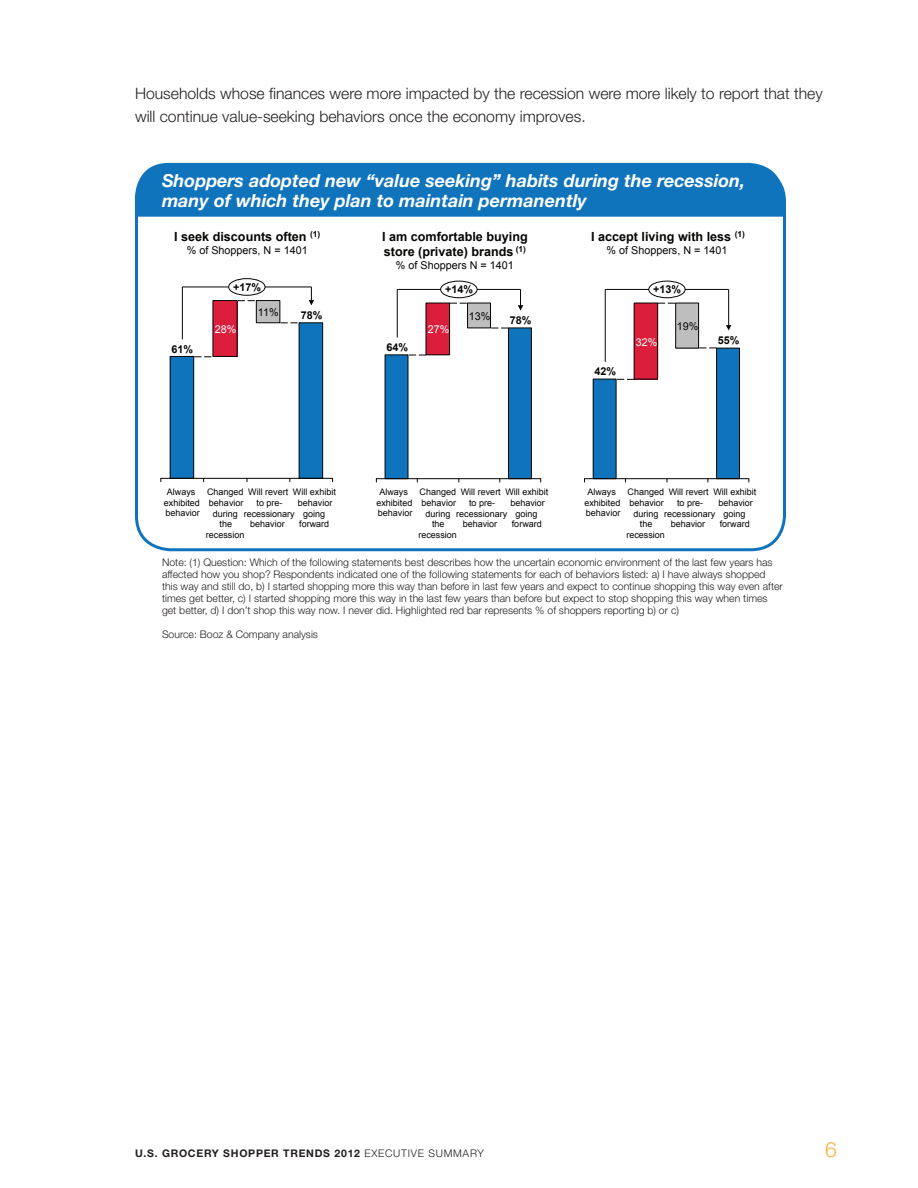
<style>
.page{position:relative;width:918px;height:1188px;background:#fff}
.page>*{position:absolute;margin:0;border:0;box-sizing:border-box;transform-origin:0 0}
.t1{font:300 21px "Helvetica Neue";color:#fbb03f}
.t2{font:italic 700 18px/19.5px "Helvetica Neue";color:#fff}
.t3{font:300 15.75px/22.5px "Helvetica Neue";color:#231f20}
.t4{font:700 12.6px/15.3px "Arial";color:#050504}
.t5{font:10.8px "Arial";color:#050504}
.t6{font:700 10.8px "Arial";color:#050504}
.t7{font:10.8px "Arial";color:#fff}
.t8{font:300 10.5px/12px "Helvetica Neue";color:#231f20}
.t9{font:700 10.5px "Helvetica Neue";letter-spacing:.07em;color:#231f20}
.t10{font:9px/10.8px "Arial";color:#050504;text-align:center}
.s1{font-weight:300}
</style>
<div class="page">
<svg style="left:281px;top:322px;width:18px;height:1px"></svg>
<svg style="left:238px;top:300px;width:18px;height:1px"></svg>
<svg style="left:194px;top:356px;width:19px;height:1px"></svg>
<div style="left:170px;top:356px;width:24px;height:122px;background:#1074bc"></div>
<div style="left:170px;top:356px;width:24px;height:123px;border:1px solid #050504"></div>
<div style="left:213px;top:301px;width:24px;height:55px;background:#da1e3c"></div>
<div style="left:213px;top:300px;width:24px;height:57px;border:1px solid #050504"></div>
<div style="left:256px;top:301px;width:24px;height:22px;background:#bfbebe"></div>
<div style="left:256px;top:300px;width:24px;height:23px;border:1px solid #050504"></div>
<div style="left:299px;top:323px;width:24px;height:155px;background:#1074bc"></div>
<div style="left:299px;top:322px;width:24px;height:157px;border:1px solid #050504"></div>
<hr style="left:161px;top:478px;width:172px;height:1px;background:#050504">
<svg style="left:309px;top:287px;width:5px;height:18px"></svg>
<hr style="left:182px;top:287px;width:129px;height:1px;background:#050504">
<hr style="left:182px;top:287px;width:1px;height:52px;background:#050504">
<div style="left:229px;top:279px;width:36px;height:16px;background:#fff;border-radius:50%"></div>
<div style="left:228px;top:278px;width:37px;height:18px;border:1px solid #050504;border-radius:50%"></div>
<svg style="left:491px;top:328px;width:17px;height:1px"></svg>
<svg style="left:450px;top:303px;width:17px;height:1px"></svg>
<svg style="left:409px;top:355px;width:18px;height:1px"></svg>
<div style="left:385px;top:355px;width:23px;height:124px;background:#1074bc"></div>
<div style="left:426px;top:303px;width:24px;height:52px;background:#da1e3c"></div>
<div style="left:426px;top:303px;width:24px;height:52px;border:1px solid #050504"></div>
<div style="left:468px;top:303px;width:22px;height:25px;background:#bfbebe"></div>
<div style="left:467px;top:303px;width:24px;height:25px;border:1px solid #050504"></div>
<div style="left:508px;top:328px;width:23px;height:151px;background:#1074bc"></div>
<div style="left:508px;top:328px;width:24px;height:151px;border:1px solid #050504"></div>
<hr style="left:376px;top:478px;width:165px;height:1px;background:#050504">
<svg style="left:518px;top:290px;width:5px;height:21px"></svg>
<hr style="left:397px;top:289px;width:124px;height:1px;background:#050504">
<hr style="left:397px;top:289px;width:1px;height:49px;background:#050504">
<div style="left:441px;top:281px;width:36px;height:17px;background:#fff;border-radius:50%"></div>
<div style="left:440px;top:281px;width:37px;height:17px;border:1px solid #050504;border-radius:50%"></div>
<svg style="left:699px;top:348px;width:17px;height:1px"></svg>
<svg style="left:658px;top:303px;width:17px;height:1px"></svg>
<svg style="left:617px;top:379px;width:18px;height:1px"></svg>
<div style="left:593px;top:379px;width:23px;height:100px;background:#1074bc"></div>
<div style="left:593px;top:379px;width:24px;height:100px;border:1px solid #050504"></div>
<div style="left:634px;top:303px;width:24px;height:76px;background:#da1e3c"></div>
<div style="left:634px;top:303px;width:24px;height:76px;border:1px solid #050504"></div>
<div style="left:676px;top:303px;width:23px;height:45px;background:#bfbebe"></div>
<div style="left:675px;top:303px;width:24px;height:45px;border:1px solid #050504"></div>
<div style="left:717px;top:348px;width:23px;height:131px;background:#1074bc"></div>
<div style="left:716px;top:348px;width:24px;height:131px;border:1px solid #050504"></div>
<hr style="left:585px;top:478px;width:164px;height:1px;background:#050504">
<hr style="left:728px;top:289px;width:1px;height:40px;background:#050504">
<svg style="left:726px;top:325px;width:5px;height:5px"></svg>
<hr style="left:605px;top:289px;width:124px;height:1px;background:#050504">
<hr style="left:605px;top:289px;width:1px;height:73px;background:#050504">
<div style="left:649px;top:281px;width:36px;height:17px;background:#fff;border-radius:50%"></div>
<div style="left:648px;top:281px;width:37px;height:17px;border:1px solid #050504;border-radius:50%"></div>
<div style="left:135px;top:163px;width:648px;height:54px;background:#1074bc"></div>
<h3 class="t3" style="left:135px;top:82px;width:689px">Households whose finances were more impacted by the recession were more likely to report that they will continue value-seeking behaviors once the economy improves.</h3>
<h2 class="t2" style="left:162px;top:171px;width:585px">Shoppers adopted new “value seeking” habits during the recession, many of which they plan to maintain permanently</h2>
<p class="t4" style="left:174px;top:229px;width:148px">I seek discounts often <sup>(1)</sup></p>
<p class="t5" style="left:187px;top:243px;width:122px">% of Shoppers, N = 1401</p>
<p class="t4" style="left:382px;top:229px;width:147px">I am comfortable buying store (private) brands <sup>(1)</sup></p>
<p class="t5" style="left:396px;top:259px;width:119px">% of Shoppers N = 1401</p>
<p class="t4" style="left:591px;top:229px;width:155px">I accept living with less <sup>(1)</sup></p>
<p class="t5" style="left:607px;top:243px;width:122px">% of Shoppers, N = 1401</p>
<p class="t6" style="left:233px;top:280px;width:29px">+17%</p>
<p class="t7" style="left:215px;top:322px;width:23px">28%</p>
<p class="t5" style="left:258px;top:305px;width:22px">11%</p>
<p class="t6" style="left:301px;top:308px;width:23px">78%</p>
<p class="t6" style="left:445px;top:282px;width:29px">+14%</p>
<p class="t5" style="left:469px;top:309px;width:23px">13%</p>
<p class="t7" style="left:428px;top:323px;width:23px">27%</p>
<p class="t6" style="left:510px;top:313px;width:23px">78%</p>
<p class="t6" style="left:653px;top:282px;width:29px">+13%</p>
<p class="t5" style="left:677px;top:319px;width:23px">19%</p>
<p class="t6" style="left:172px;top:342px;width:23px">61%</p>
<p class="t6" style="left:386px;top:340px;width:23px">64%</p>
<p class="t7" style="left:636px;top:335px;width:23px">32%</p>
<p class="t6" style="left:718px;top:333px;width:23px">55%</p>
<p class="t6" style="left:595px;top:364px;width:23px">42%</p>
<p class="t10" style="left:206px;top:487px;width:40px">Changed behavior during the recession</p>
<p class="t10" style="left:418px;top:487px;width:40px">Changed behavior during the recession</p>
<p class="t10" style="left:626px;top:487px;width:40px">Changed behavior during the recession</p>
<p class="t10" style="left:164px;top:487px;width:38px">Always exhibited behavior</p>
<p class="t10" style="left:505px;top:487px;width:45px">Will exhibit behavior going forward</p>
<p class="t10" style="left:244px;top:487px;width:53px">Will revert<br>to pre&shy;recessionary behavior</p>
<p class="t10" style="left:293px;top:487px;width:45px">Will exhibit behavior going forward</p>
<p class="t10" style="left:376px;top:487px;width:38px">Always exhibited behavior</p>
<p class="t10" style="left:713px;top:487px;width:45px">Will exhibit behavior going forward</p>
<p class="t10" style="left:456px;top:487px;width:53px">Will revert<br>to pre&shy;recessionary behavior</p>
<p class="t10" style="left:584px;top:487px;width:38px">Always exhibited behavior</p>
<p class="t10" style="left:664px;top:487px;width:53px">Will revert<br>to pre&shy;recessionary behavior</p>
<p class="t8" style="left:162px;top:556px;width:622px">Note: (1) Question: Which of the following statements best describes how the uncertain economic environment of the last few years has affected how you shop? Respondents indicated one of the following statements for each of behaviors listed: a) I have always shopped this way and still do, b) I started shopping more this way than before in last few years and expect to continue shopping this way even after times get better, c) I started shopping more this way in the last few years than before but expect to stop shopping this way when times get better, d) I don’t shop this way now. I never did. Highlighted red bar represents % of shoppers reporting b) or c)</p>
<p class="t8" style="left:162px;top:628px;width:157px">Source: Booz &amp; Company analysis</p>
<p class="t9" style="left:135px;top:1146px;width:351px">U.S. GROCERY SHOPPER TRENDS 2012 <span class="s1">EXECUTIVE SUMMARY</span></p>
<h1 class="t1" style="left:825px;top:1136px;width:13px">6</h1>
</div>
